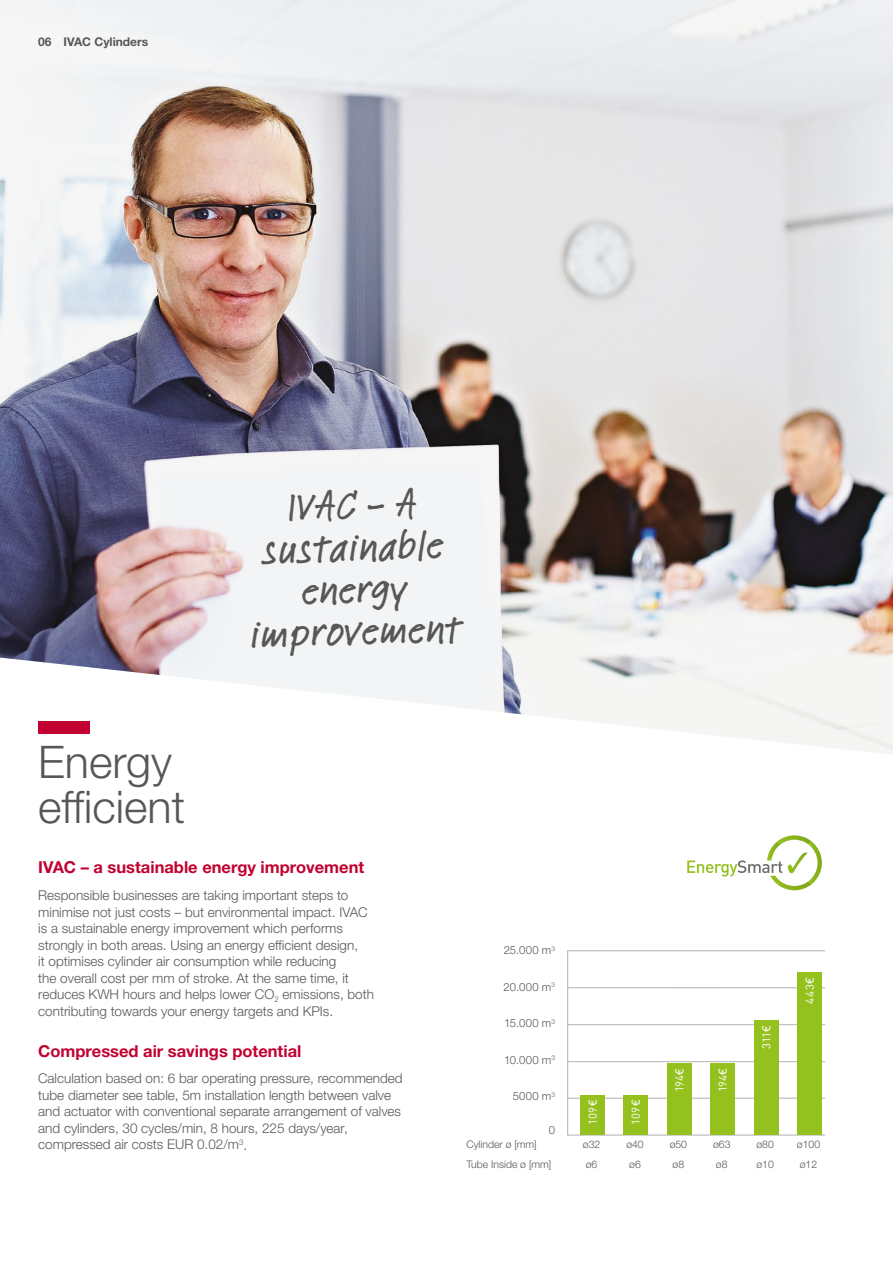
<style>
.page{position:relative;width:893px;height:1263px;background:#fff}
.page>*{position:absolute;margin:0;border:0;box-sizing:border-box;transform-origin:0 0}
.t1{font:300 45px/45px "Helvetica Neue LTW1 G";color:#575756}
.t2{font:500 41.85px/41.8px "Feltpen LTCE";color:#575756;text-align:center}
.t3{font:700 16.5px "Helvetica Neue LTW1 G";color:#c10230}
.t4{font:300 13.5px/16.5px "Helvetica Neue LTW1 G";color:#575756}
.t5{font:700 12px "Helvetica Neue LTW1 G";color:#575756}
.t6{font:300 11.25px "Helvetica Neue LTW1 G";letter-spacing:.03em;color:#575756}
.t7{font:11.25px "DIN";letter-spacing:-.01em;color:#fff}
.t8{font:300 10.5px "Helvetica Neue LTW1 G";color:#575756}
.s1{font-family:"Helvetica Neue"}
</style>
<div class="page">
<img style="left:0;top:0;width:893px;height:755px">
<hr style="left:568px;top:1098px;width:257px;height:1px;background:#b3b2b2">
<hr style="left:567px;top:1135px;width:258px;height:1px;background:#b3b2b2">
<hr style="left:568px;top:1061px;width:257px;height:1px;background:#b3b2b2">
<hr style="left:568px;top:1024px;width:257px;height:1px;background:#b3b2b2">
<hr style="left:568px;top:987px;width:257px;height:1px;background:#b3b2b2">
<hr style="left:568px;top:950px;width:257px;height:1px;background:#b3b2b2">
<hr style="left:567px;top:950px;width:1px;height:185px;background:#b3b2b2">
<div style="left:580px;top:1095px;width:25px;height:40px;background:#95c11f"></div>
<div style="left:710px;top:1063px;width:25px;height:72px;background:#95c11f"></div>
<div style="left:624px;top:1095px;width:24px;height:40px;background:#95c11f"></div>
<div style="left:754px;top:1020px;width:24px;height:115px;background:#95c11f"></div>
<div style="left:667px;top:1063px;width:25px;height:72px;background:#95c11f"></div>
<div style="left:797px;top:972px;width:25px;height:163px;background:#95c11f"></div>
<svg style="left:687px;top:835px;width:135px;height:55px"></svg>
<div style="left:38px;top:721px;width:51px;height:12px;background:#c10230"></div>
<p class="t5" style="left:38px;top:34px;width:112px">06 IVAC Cylinders</p>
<h1 class="t1" style="left:38px;top:740px;width:148px">Energy efficient</h1>
<h2 class="t2" style="left:244px;top:488px;width:213px;rotate:-2deg">IVAC - A sustainable energy improvement</h2>
<p class="t3" style="left:38px;top:857px;width:328px">IVAC – a sustainable energy improvement</p>
<p class="t4" style="left:38px;top:887px;width:337px">Responsible businesses are taking important steps to minimise not just costs – but environmental impact. IVAC is a sustainable energy improvement which performs strongly in both areas. Using an energy efficient design,<br>it optimises cylinder air consumption while reducing<br>the overall cost per mm of stroke. At the same time, it reduces KWH hours and helps lower CO<sub>2</sub> emissions, both contributing towards your energy targets and KPIs.</p>
<p class="t3" style="left:38px;top:1040px;width:265px">Compressed air savings potential</p>
<p class="t4" style="left:38px;top:1070px;width:366px">Calculation based on: 6 bar operating pressure, recommended tube diameter see table, 5m installation length between valve and actuator with conventional separate arrangement of valves and cylinders, 30 cycles/min, 8 hours, 225 days/year, compressed air costs EUR 0.02/m<sup>3</sup>.</p>
<p class="t6" style="left:504px;top:943px;width:53px">25.000 m<sup>3</sup></p>
<p class="t6" style="left:504px;top:980px;width:53px">20.000 m<sup>3</sup></p>
<p class="t6" style="left:504px;top:1016px;width:52px">15.000 m<sup>3</sup></p>
<p class="t6" style="left:504px;top:1053px;width:53px">10.000 m<sup>3</sup></p>
<p class="t6" style="left:513px;top:1089px;width:44px">5000 m<sup>3</sup></p>
<p class="t6" style="left:549px;top:1122px;width:8px">0</p>
<p class="t8" style="left:466px;top:1138px;width:72px">Cylinder ø [mm]</p>
<p class="t8" style="left:583px;top:1138px;width:19px">ø32</p>
<p class="t8" style="left:626px;top:1138px;width:19px">ø40</p>
<p class="t8" style="left:670px;top:1138px;width:19px">ø50</p>
<p class="t8" style="left:713px;top:1138px;width:19px">ø63</p>
<p class="t8" style="left:756px;top:1138px;width:19px">ø80</p>
<p class="t8" style="left:797px;top:1138px;width:25px">ø100</p>
<p class="t8" style="left:466px;top:1158px;width:86px">Tube Inside ø [mm]</p>
<p class="t8" style="left:586px;top:1158px;width:13px">ø6</p>
<p class="t8" style="left:629px;top:1158px;width:13px">ø6</p>
<p class="t8" style="left:673px;top:1158px;width:13px">ø8</p>
<p class="t8" style="left:716px;top:1158px;width:13px">ø8</p>
<p class="t8" style="left:756px;top:1158px;width:19px">ø10</p>
<p class="t8" style="left:800px;top:1158px;width:19px">ø12</p>
<p class="t7" style="left:803px;top:1003px;width:27px;rotate:-90deg">443<span class="s1">€</span></p>
<p class="t7" style="left:759px;top:1049px;width:25px;rotate:-90deg">311<span class="s1">€</span></p>
<p class="t7" style="left:672px;top:1092px;width:25px;rotate:-90deg">194<span class="s1">€</span></p>
<p class="t7" style="left:716px;top:1092px;width:25px;rotate:-90deg">194<span class="s1">€</span></p>
<p class="t7" style="left:586px;top:1124px;width:26px;rotate:-90deg">109<span class="s1">€</span></p>
<p class="t7" style="left:629px;top:1124px;width:26px;rotate:-90deg">109<span class="s1">€</span></p>
</div>
